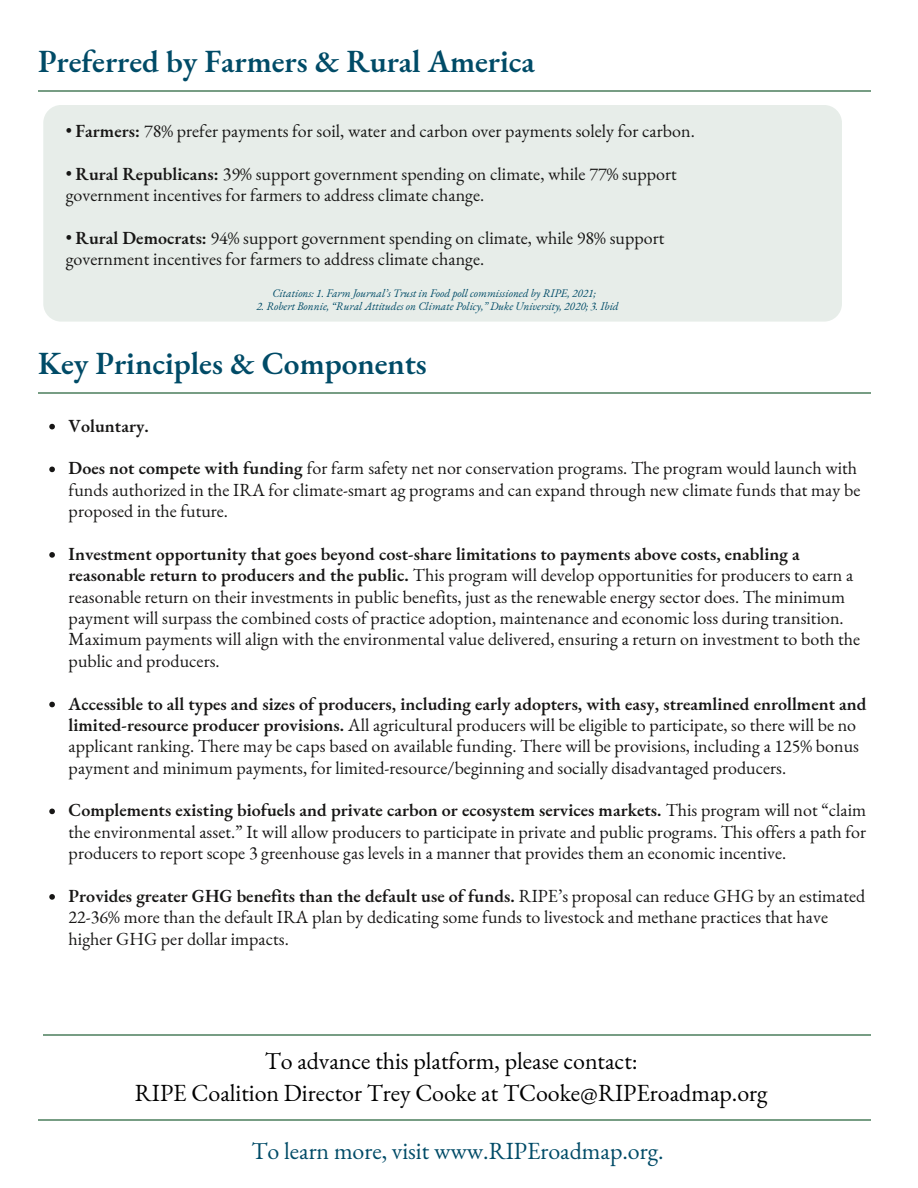
<style>
.page{position:relative;width:918px;height:1188px;background:#fff}
.page>*{position:absolute;margin:0;border:0;box-sizing:border-box;transform-origin:0 0}
.t1{font:600 31.5px "EB Garamond";color:#004b67}
.t2{font:24px/32.7px "EB Garamond";color:#000;text-align:center}
.t3{font:24px "EB Garamond";color:#004b67}
.t4{font:18px/21.3px "EB Garamond";color:#171615}
.t5{font:600 18px "EB Garamond";color:#171615}
.t6{font:italic 11.25px "EB Garamond";color:#004b67}
.s1{font-weight:600}
</style>
<div class="page">
<hr style="left:38px;top:392px;width:833px;height:1px;background:#779d84">
<div style="left:43px;top:105px;width:799px;height:216px;background:#e7ede9;border-radius:18px"></div>
<hr style="left:38px;top:90px;width:833px;height:1px;background:#779d84">
<svg style="left:49px;top:424px;width:6px;height:5px"></svg>
<svg style="left:49px;top:467px;width:6px;height:5px"></svg>
<svg style="left:49px;top:552px;width:6px;height:6px"></svg>
<svg style="left:49px;top:702px;width:6px;height:5px"></svg>
<svg style="left:49px;top:809px;width:6px;height:5px"></svg>
<svg style="left:49px;top:894px;width:6px;height:6px"></svg>
<hr style="left:38px;top:1119px;width:833px;height:2px;background:#779d84">
<hr style="left:43px;top:1035px;width:828px;height:1px;background:#779d84">
<h1 class="t1" style="left:38px;top:40px;width:498px">Preferred by Farmers &amp; Rural America</h1>
<p class="t4" style="left:66px;top:120px;width:631px">• <span class="s1">Farmers:</span> 78% prefer payments for soil, water and carbon over payments solely for carbon.</p>
<p class="t4" style="left:66px;top:163px;width:613px">• <span class="s1">Rural Republicans:</span> 39% support government spending on climate, while 77% support government incentives for farmers to address climate change.</p>
<p class="t4" style="left:66px;top:227px;width:600px">• <span class="s1">Rural Democrats:</span> 94% support government spending on climate, while 98% support government incentives for farmers to address climate change.</p>
<p class="t6" style="left:273px;top:286px;width:325px">Citations: 1. Farm Journal’s Trust in Food poll commissioned by RIPE, 2021;</p>
<p class="t6" style="left:256px;top:299px;width:364px">2. Robert Bonnie, “Rural Attitudes on Climate Policy,” Duke University, 2020; 3. Ibid</p>
<h1 class="t1" style="left:38px;top:342px;width:390px">Key Principles &amp; Components</h1>
<p class="t5" style="left:69px;top:414px;width:82px">Voluntary.</p>
<p class="t4" style="left:69px;top:457px;width:793px"><span class="s1">Does not compete with funding</span> for farm safety net nor conservation programs. The program would launch with funds authorized in the IRA for climate-smart ag programs and can expand through new climate funds that may be proposed in the future.</p>
<p class="t4" style="left:69px;top:543px;width:793px"><span class="s1">Investment opportunity that goes beyond cost-share limitations to payments above costs, enabling a reasonable return to producers and the public.</span> This program will develop opportunities for producers to earn a reasonable return on their investments in public benefits, just as the renewable energy sector does. The minimum payment will surpass the combined costs of practice adoption, maintenance and economic loss during transition.<br>Maximum payments will align with the environmental value delivered, ensuring a return on investment to both the public and producers.</p>
<p class="t4" style="left:69px;top:693px;width:799px"><span class="s1">Accessible to all types and sizes of producers, including early adopters, with easy, streamlined enrollment and limited-resource producer provisions.</span> All agricultural producers will be eligible to participate, so there will be no applicant ranking. There may be caps based on available funding. There will be provisions, including a 125% bonus payment and minimum payments, for limited-resource/beginning and socially disadvantaged producers.</p>
<p class="t4" style="left:69px;top:799px;width:799px;text-align:justify"><span class="s1">Complements existing biofuels and private carbon or ecosystem services markets.</span> This program will not “claim the environmental asset.” It will allow producers to participate in private and public programs. This offers a path for producers to report scope 3 greenhouse gas levels in a manner that provides them an economic incentive.</p>
<p class="t4" style="left:69px;top:885px;width:798px"><span class="s1">Provides greater GHG benefits than the default use of funds.</span> RIPE’s proposal can reduce GHG by an estimated<br>22-36% more than the default IRA plan by dedicating some funds to livestock and methane practices that have higher GHG per dollar impacts.</p>
<h2 class="t2" style="left:135px;top:1044px;width:634px">To advance this platform, please contact:<br>RIPE Coalition Director Trey Cooke at TCooke@RIPEroadmap.org</h2>
<h2 class="t3" style="left:252px;top:1135px;width:414px">To learn more, visit www.RIPEroadmap.org.</h2>
</div>
